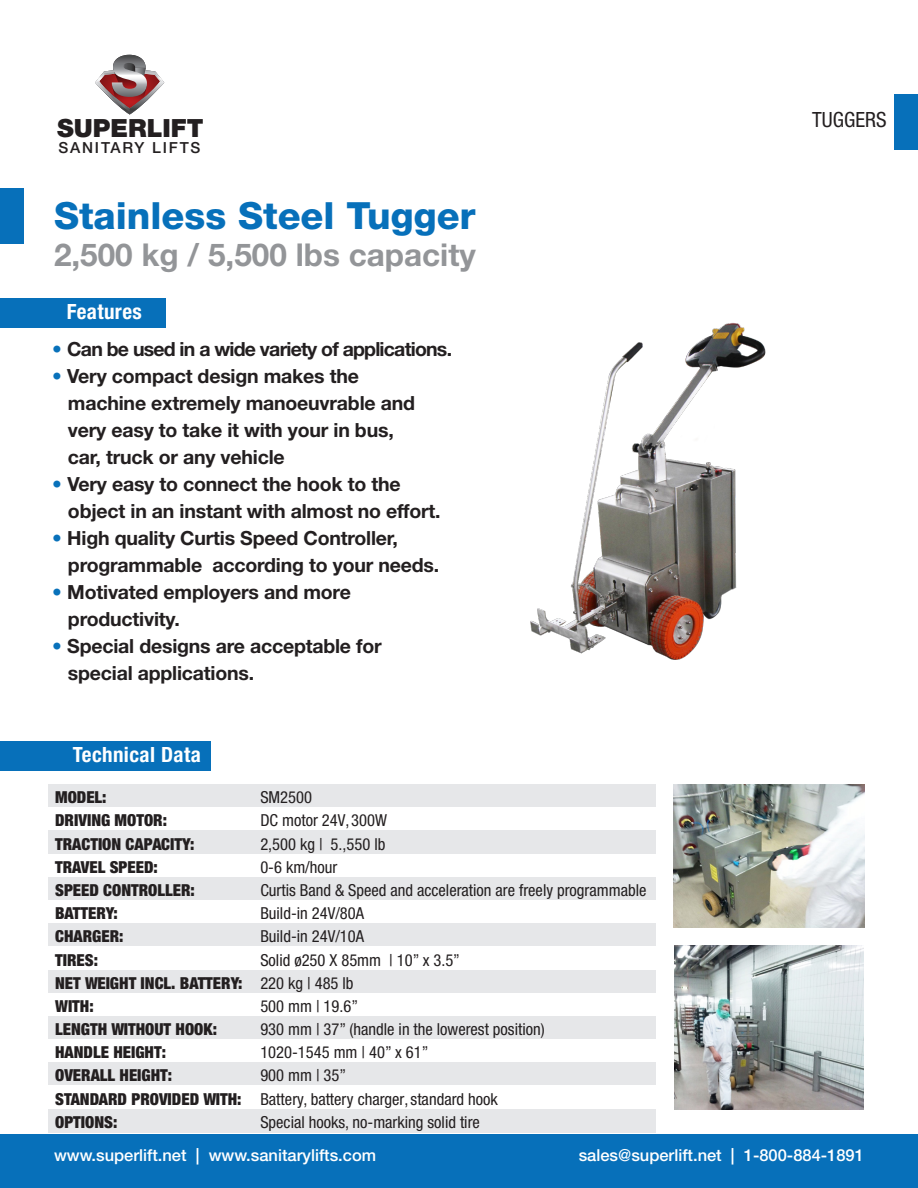
<style>
.page{position:relative;width:918px;height:1188px;background:#fff}
.page>*{position:absolute;margin:0;border:0;box-sizing:border-box;transform-origin:0 0}
.t1{font:800 37.5px "Helvetica Neue LT Std";color:#0770ba}
.t2{font:700 31.5px "Helvetica Neue LT Std";color:#939598}
.t3{font:900 25.05px "Helvetica Neue LT Std";color:#231f20}
.t4{font:700 condensed 21px "Helvetica Neue LT Std";letter-spacing:.02em;color:#fff}
.t5{font:condensed 21px "Helvetica Neue LT Std";color:#231f20}
.t6{font:700 19.5px "Helvetica Neue LT Std";letter-spacing:-.01em;color:#231f20}
.t7{font:700 19.5px "Helvetica Neue LT Std";letter-spacing:-.04em;color:#231f20}
.t8{font:condensed 16.5px/23.1px "Helvetica Neue LT Std";color:#231f20}
.t9{font:900 condensed 16.5px/23.1px "Helvetica Neue LT Std";color:#231f20}
.t10{font:500 16.5px "Helvetica Neue LT Std";color:#fff}
.t11{font:500 15.3px "Helvetica Neue LT Std";letter-spacing:.12em;color:#231f20}
.s1{color:#0871ba}
</style>
<div class="page">
<div style="left:0;top:188px;width:24px;height:55px;background:#0770ba"></div>
<svg style="left:95px;top:55px;width:69px;height:60px"></svg>
<div style="left:0;top:298px;width:166px;height:29px;background:#0770ba"></div>
<div style="left:0;top:741px;width:211px;height:30px;background:#0770ba"></div>
<div style="left:894px;top:94px;width:24px;height:56px;background:#0770ba"></div>
<div style="left:0;top:1134px;width:918px;height:54px;background:#0770ba"></div>
<img style="left:530px;top:323px;width:236px;height:337px">
<div style="left:48px;top:785px;width:608px;height:23px;background:#e6e7e9"></div>
<div style="left:48px;top:831px;width:608px;height:23px;background:#e6e7e9"></div>
<div style="left:48px;top:877px;width:608px;height:23px;background:#e6e7e9"></div>
<div style="left:48px;top:924px;width:608px;height:23px;background:#e6e7e9"></div>
<div style="left:48px;top:970px;width:608px;height:23px;background:#e6e7e9"></div>
<div style="left:48px;top:1016px;width:608px;height:23px;background:#e6e7e9"></div>
<div style="left:48px;top:1063px;width:608px;height:23px;background:#e6e7e9"></div>
<div style="left:48px;top:1109px;width:608px;height:23px;background:#e6e7e9"></div>
<img style="left:674px;top:785px;width:190px;height:142px">
<img style="left:675px;top:945px;width:189px;height:164px">
<p class="t3" style="left:57px;top:113px;width:148px">SUPERLIFT</p>
<p class="t11" style="left:58px;top:138px;width:144px">SANITARY LIFTS</p>
<p class="t1" style="left:54px;top:193px;width:423px">Stainless Steel Tugger</p>
<p class="t2" style="left:54px;top:236px;width:423px">2,500 kg / 5,500 lbs capacity</p>
<p class="t4" style="left:67px;top:298px;width:76px">Features</p>
<p class="t7" style="left:52px;top:337px;width:401px"><span class="s1">•</span> Can be used in a wide variety of applications.</p>
<p class="t6" style="left:52px;top:364px;width:308px"><span class="s1">•</span> Very compact design makes the</p>
<p class="t6" style="left:68px;top:391px;width:349px">machine extremely manoeuvrable and</p>
<p class="t6" style="left:68px;top:418px;width:327px">very easy to take it with your in bus,</p>
<p class="t6" style="left:68px;top:445px;width:218px">car, truck or any vehicle</p>
<p class="t6" style="left:52px;top:472px;width:350px"><span class="s1">•</span> Very easy to connect the hook to the</p>
<p class="t6" style="left:68px;top:499px;width:374px">object in an instant with almost no effort.</p>
<p class="t6" style="left:52px;top:526px;width:347px"><span class="s1">•</span> High quality Curtis Speed Controller,</p>
<p class="t6" style="left:68px;top:553px;width:373px">programmable according to your needs.</p>
<p class="t6" style="left:52px;top:580px;width:300px"><span class="s1">•</span> Motivated employers and more</p>
<p class="t6" style="left:68px;top:607px;width:113px">productivity.</p>
<p class="t6" style="left:52px;top:634px;width:331px"><span class="s1">•</span> Special designs are acceptable for</p>
<p class="t6" style="left:68px;top:661px;width:188px">special applications.</p>
<p class="t4" style="left:73px;top:742px;width:129px">Technical Data</p>
<p class="t9" style="left:55px;top:786px;width:189px">MODEL:<br>DRIVING MOTOR:<br>TRACTION CAPACITY:<br>TRAVEL SPEED:<br>SPEED CONTROLLER:<br>BATTERY:<br>CHARGER:<br>TIRES:<br>NET WEIGHT INCL. BATTERY:<br>WITH:<br>LENGTH WITHOUT HOOK:<br>HANDLE HEIGHT:<br>OVERALL HEIGHT:<br>STANDARD PROVIDED WITH:<br>OPTIONS:</p>
<p class="t8" style="left:260px;top:786px;width:388px">SM2500<br>DC motor 24V, 300W<br>2,500 kg | 5.,550 lb<br>0-6 km/hour<br>Curtis Band &amp; Speed and acceleration are freely programmable<br>Build-in 24V/80A<br>Build-in 24V/10A<br>Solid ø250 X 85mm | 10” x 3.5”<br>220 kg | 485 lb<br>500 mm | 19.6”<br>930 mm | 37” (handle in the lowerest position)<br>1020-1545 mm | 40” x 61”<br>900 mm | 35”<br>Battery, battery charger, standard hook<br>Special hooks, no-marking solid tire</p>
<p class="t5" style="left:812px;top:108px;width:76px">TUGGERS</p>
<p class="t10" style="left:54px;top:1145px;width:324px">www.superlift.net | www.sanitarylifts.com</p>
<p class="t10" style="left:579px;top:1145px;width:287px">sales@superlift.net | 1-800-884-1891</p>
</div>
